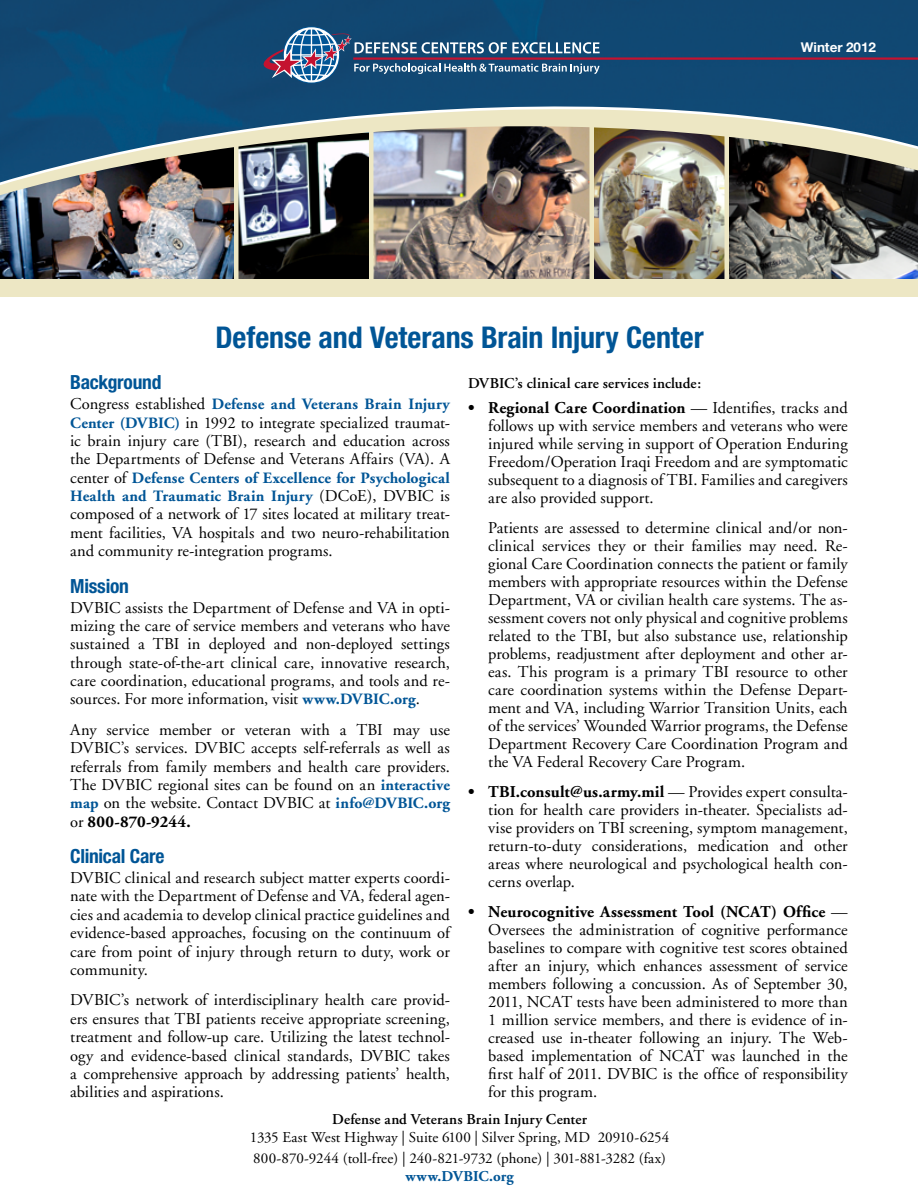
<style>
.page{position:relative;width:918px;height:1188px;background:#fff}
.page>*{position:absolute;margin:0;border:0;box-sizing:border-box;transform-origin:0 0}
.Header_1_small{font:700 condensed 30px "Helvetica Neue LT Std";color:#005596}
.Header_2_small{font:700 condensed 19.5px "Helvetica Neue LT Std";letter-spacing:-.015em;color:#005596}
.tab_body{font:16.5px/18px "Adobe Garamond";color:#000;text-align:justify}
.Body_small{font:16.5px/18.5px "Adobe Garamond";color:#000;text-align:justify}
.Body_small-2{font:700 15.75px/18.5px "Adobe Garamond";letter-spacing:.01em;color:#005596}
.Body_small-3{font:15px "Adobe Garamond";color:#000}
.Body_small-4{font:600 15px "Adobe Garamond";letter-spacing:.01em;color:#000}
.Body_small-5{font:700 15px "Adobe Garamond";letter-spacing:.005em;color:#005596}
.t1{font:700 13.5px "Helvetica Neue";letter-spacing:-.005em;color:#fff}
.s1{font-weight:400;font-size:16.5px;color:#000}
.s2{font-weight:700;font-size:15.75px;color:#005596}
.s3{font-weight:700}
.s4{font-family:"Adobe Garamond Pro"}
</style>
<div class="page">
<img style="left:0;top:0;width:918px;height:96px">
<img style="left:373px;top:258px;width:216px;height:21px">
<img style="left:0;top:258px;width:234px;height:21px">
<img style="left:729px;top:258px;width:189px;height:21px">
<img style="left:238px;top:258px;width:131px;height:21px">
<img style="left:594px;top:258px;width:130px;height:21px">
<img style="left:0;top:98px;width:918px;height:160px">
<svg style="left:255px;top:26px;width:345px;height:57px;background:#396388"></svg>
<hr style="left:353px;top:57px;width:565px;height:3px;background:#c41230">
<hr style="left:234px;top:141px;width:4px;height:156px;background:#ede7c4">
<hr style="left:369px;top:125px;width:4px;height:172px;background:#ede7c4">
<div style="left:589px;top:125px;width:5px;height:172px;background:#ede7c4"></div>
<div style="left:724px;top:125px;width:5px;height:172px;background:#ede7c4"></div>
<div style="left:0;top:279px;width:918px;height:18px;background:#ede7c4"></div>
<p class="t1" style="left:801px;top:39px;width:77px">Winter 2012</p>
<p class="Header_1_small" style="left:216px;top:319px;width:490px">Defense and Veterans Brain Injury Center</p>
<p class="Header_2_small" style="left:70px;top:371px;width:93px">Background</p>
<p class="Body_small-2" style="left:70px;top:395px;width:381px"><span class="s1">Congress established</span> Defense and Veterans Brain Injury</p>
<p class="Body_small" style="left:70px;top:414px;width:381px"><span class="s2">Center (DVBIC)</span> in 1992 to integrate specialized traumat&shy;ic brain injury care (TBI), research and education across the Departments of Defense and Veterans Affairs (VA). A</p>
<p class="Body_small-2" style="left:70px;top:469px;width:381px"><span class="s1">center of</span> Defense Centers of Excellence for Psychological<br>Health and Traumatic Brain Injury <span class="s1">(DCoE), DVBIC is</span></p>
<p class="Body_small" style="left:70px;top:505px;width:381px">composed of a network of 17 sites located at military treat&shy;ment facilities, VA hospitals and two neuro-rehabilitation and community re-integration programs.</p>
<p class="Header_2_small" style="left:70px;top:574px;width:60px">Mission</p>
<p class="Body_small" style="left:70px;top:598px;width:381px">DVBIC assists the Department of Defense and VA in opti&shy;mizing the care of service members and veterans who have sustained a TBI in deployed and non-deployed settings through state-of-the-art clinical care, innovative research, care coordination, educational programs, and tools and re&shy;sources. For more information, visit <span class="s2">www.DVBIC.org</span>.</p>
<p class="Body_small" style="left:70px;top:721px;width:381px">Any service member or veteran with a TBI may use DVBIC’s services. DVBIC accepts self-referrals as well as referrals from family members and health care providers.<br>The DVBIC regional sites can be found on an <span class="s2">interactive map</span> on the website. Contact DVBIC at <span class="s2">info@DVBIC.org </span>or <span class="s3">800-870-9244.</span></p>
<p class="Header_2_small" style="left:70px;top:844px;width:96px">Clinical Care</p>
<p class="Body_small" style="left:70px;top:869px;width:381px">DVBIC clinical and research subject matter experts coordi&shy;nate with the Department of Defense and VA, federal agen&shy;cies and academia to develop clinical practice guidelines and evidence-based approaches, focusing on the continuum of care from point of injury through return to duty, work or community.</p>
<p class="Body_small" style="left:70px;top:991px;width:381px">DVBIC’s network of interdisciplinary health care provid&shy;ers ensures that TBI patients receive appropriate screening, treatment and follow-up care. Utilizing the latest technol&shy;ogy and evidence-based clinical standards, DVBIC takes a comprehensive approach by addressing patients’ health, abilities and aspirations.</p>
<p class="Body_small-4" style="left:468px;top:375px;width:235px">DVBIC’s clinical care services include:</p>
<p class="tab_body" style="left:488px;top:399px;width:361px;text-indent:-20px"><span class="s3">• Regional Care Coordination</span> <span class="s4">—</span> Identifies, tracks and follows up with service members and veterans who were injured while serving in support of Operation Enduring Freedom/Operation Iraqi Freedom and are symptomatic subsequent to a diagnosis of TBI. Families and caregivers are also provided support.</p>
<p class="tab_body" style="left:488px;top:519px;width:361px">Patients are assessed to determine clinical and/or non&shy;clinical services they or their families may need. Re&shy;gional Care Coordination connects the patient or family members with appropriate resources within the Defense Department, VA or civilian health care systems. The as&shy;sessment covers not only physical and cognitive problems related to the TBI, but also substance use, relationship problems, readjustment after deployment and other ar&shy;eas. This program is a primary TBI resource to other care coordination systems within the Defense Depart&shy;ment and VA, including Warrior Transition Units, each of the services’ Wounded Warrior programs, the Defense Department Recovery Care Coordination Program and the VA Federal Recovery Care Program.</p>
<p class="tab_body" style="left:488px;top:783px;width:361px;text-indent:-20px"><span class="s3">• TBI.consult@us.army.mil</span> <span class="s4">—</span> Provides expert consulta&shy;tion for health care providers in-theater. Specialists ad&shy;vise providers on TBI screening, symptom management, return-to-duty considerations, medication and other areas where neurological and psychological health con&shy;cerns overlap.</p>
<p class="tab_body" style="left:488px;top:903px;width:361px;text-indent:-20px"><span class="s3">• Neurocognitive Assessment Tool (NCAT) Office</span> <span class="s4">— </span>Oversees the administration of cognitive performance baselines to compare with cognitive test scores obtained after an injury, which enhances assessment of service members following a concussion. As of September 30, 2011, NCAT tests have been administered to more than 1 million service members, and there is evidence of in&shy;creased use in-theater following an injury. The Web&shy;based implementation of NCAT was launched in the first half of 2011. DVBIC is the office of responsibility for this program.</p>
<p class="Body_small-4" style="left:332px;top:1111px;width:256px">Defense and Veterans Brain Injury Center</p>
<p class="Body_small-3" style="left:250px;top:1129px;width:421px">1335 East West Highway | Suite 6100 | Silver Spring, MD 20910-6254</p>
<p class="Body_small-3" style="left:253px;top:1150px;width:414px">800-870-9244 (toll-free) | 240-821-9732 (phone) | 301-881-3282 (fax)</p>
<p class="Body_small-5" style="left:406px;top:1168px;width:110px">www.DVBIC.org</p>
</div>
